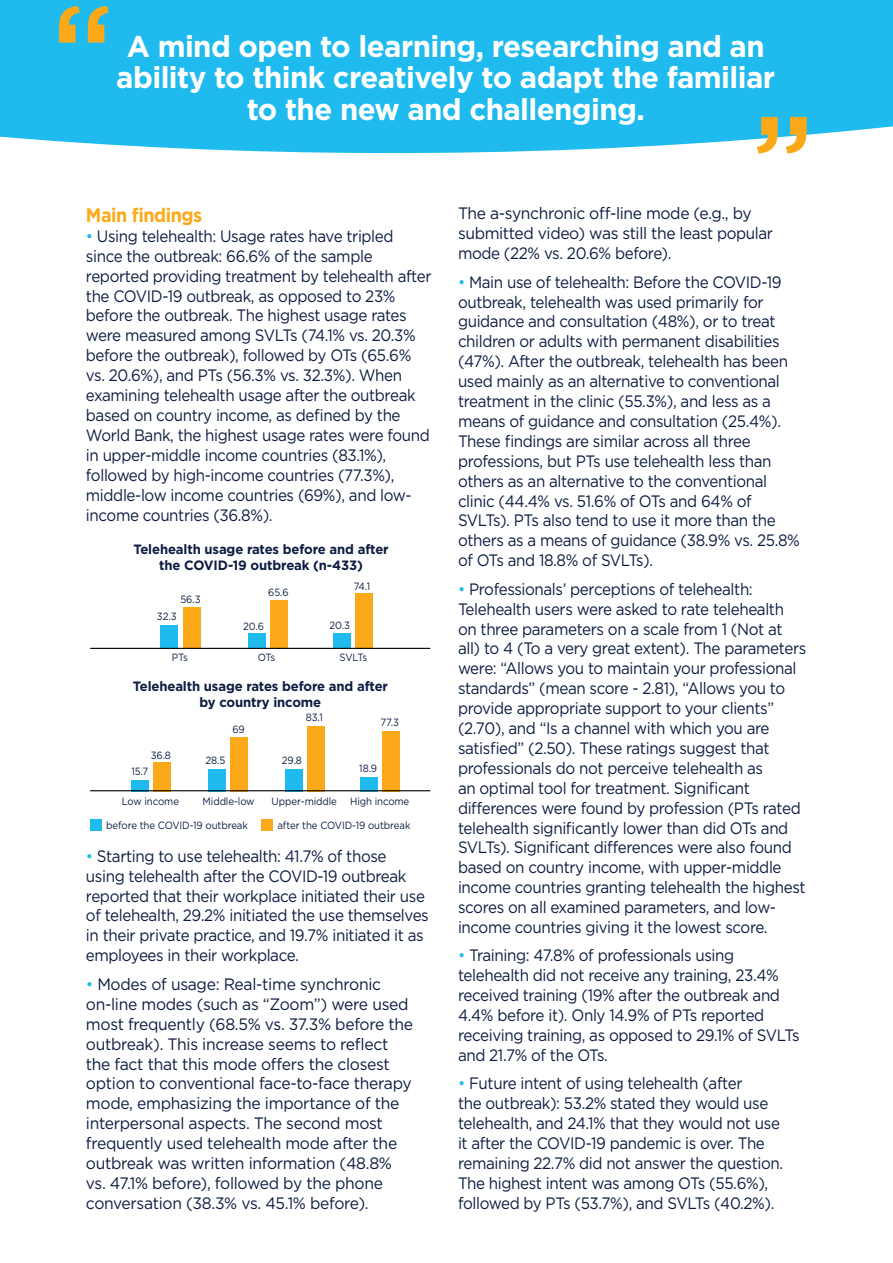
<style>
.page{position:relative;width:893px;height:1263px;background:#fff}
.page>*{position:absolute;margin:0;border:0;box-sizing:border-box;transform-origin:0 0}
.t1{font:500 129.45px "Gotham";color:#fba919;scale:.96 1}
.t2{font:700 30px/31.5px "Gotham";letter-spacing:-.02em;color:#fff;text-align:center}
.t3{font:700 19.5px "Gotham";letter-spacing:-.025em;color:#fba919;scale:.92 1}
.t4{font:16.5px/20px "Gotham";letter-spacing:-.025em;color:#0d1d41;scale:.92 1}
.t5{font:16.5px/20px "Gotham";letter-spacing:-.025em;color:#0d1d41;scale:.95 1}
.t6{font:700 13.5px/16px "Gotham";letter-spacing:-.01em;color:#0d1d41;text-align:center}
.t7{font:10.5px "Gotham";letter-spacing:-.01em;color:#0d1d41;scale:.92 1}
.s1{color:#1fbbee}
</style>
<div class="page">
<div style="left:0;top:0;width:893px;height:154px;background:#1fbbee"></div>
<div style="left:131px;top:780px;width:17px;height:12px;background:#1fbbee"></div>
<div style="left:208px;top:769px;width:17px;height:23px;background:#1fbbee"></div>
<div style="left:285px;top:769px;width:17px;height:23px;background:#1fbbee"></div>
<div style="left:361px;top:777px;width:17px;height:15px;background:#1fbbee"></div>
<div style="left:153px;top:762px;width:18px;height:30px;background:#fba919"></div>
<div style="left:230px;top:737px;width:17px;height:55px;background:#fba919"></div>
<div style="left:307px;top:726px;width:17px;height:66px;background:#fba919"></div>
<div style="left:383px;top:731px;width:17px;height:61px;background:#fba919"></div>
<hr style="left:90px;top:790px;width:340px;height:1px;background:#000">
<div style="left:161px;top:625px;width:17px;height:23px;background:#1fbbee"></div>
<div style="left:248px;top:634px;width:17px;height:14px;background:#1fbbee"></div>
<div style="left:333px;top:634px;width:18px;height:14px;background:#1fbbee"></div>
<div style="left:183px;top:607px;width:17px;height:41px;background:#fba919"></div>
<div style="left:270px;top:600px;width:17px;height:48px;background:#fba919"></div>
<div style="left:355px;top:594px;width:18px;height:54px;background:#fba919"></div>
<hr style="left:90px;top:648px;width:340px;height:1px;background:#000">
<div style="left:90px;top:819px;width:12px;height:12px;background:#1fbbee"></div>
<div style="left:261px;top:819px;width:12px;height:12px;background:#fba919"></div>
<h1 class="t1" style="left:51px;top:-33px;width:66px">“</h1>
<h2 class="t2" style="left:116px;top:30px;width:660px">A mind open to learning, researching and an ability to think creatively to adapt the familiar to the new and challenging.</h2>
<h1 class="t1" style="left:814px;top:193px;width:66px;rotate:-180deg">“</h1>
<p class="t3" style="left:86px;top:202px;width:128px">Main findings</p>
<p class="t4" style="left:86px;top:226px;width:377px"><span class="s1">•</span> Using telehealth: Usage rates have tripled since the outbreak: 66.6% of the sample reported providing treatment by telehealth after the COVID-19 outbreak, as opposed to 23% before the outbreak. The highest usage rates were measured among SVLTs (74.1% vs. 20.3% before the outbreak), followed by OTs (65.6% vs. 20.6%), and PTs (56.3% vs. 32.3%). When examining telehealth usage after the outbreak based on country income, as defined by the World Bank, the highest usage rates were found in upper-middle income countries (83.1%), followed by high-income countries (77.3%), middle-low income countries (69%), and low&shy;income countries (36.8%).</p>
<p class="t6" style="left:133px;top:541px;width:257px">Telehealth usage rates before and after the COVID-19 outbreak (n-433)</p>
<p class="t7" style="left:180px;top:592px;width:23px">56.3</p>
<p class="t7" style="left:157px;top:610px;width:23px">32.3</p>
<p class="t7" style="left:268px;top:585px;width:24px">65.6</p>
<p class="t7" style="left:243px;top:619px;width:24px">20.6</p>
<p class="t7" style="left:354px;top:579px;width:19px">74.1</p>
<p class="t7" style="left:330px;top:618px;width:24px">20.3</p>
<p class="t7" style="left:172px;top:651px;width:19px">PTs</p>
<p class="t7" style="left:258px;top:651px;width:21px">OTs</p>
<p class="t7" style="left:340px;top:651px;width:32px">SVLTs</p>
<p class="t6" style="left:133px;top:678px;width:257px">Telehealth usage rates before and after by country income</p>
<p class="t7" style="left:151px;top:748px;width:24px">36.8</p>
<p class="t7" style="left:131px;top:764px;width:20px">15.7</p>
<p class="t7" style="left:233px;top:722px;width:15px">69</p>
<p class="t7" style="left:205px;top:754px;width:23px">28.5</p>
<p class="t7" style="left:306px;top:711px;width:20px">83.1</p>
<p class="t7" style="left:282px;top:753px;width:23px">29.8</p>
<p class="t7" style="left:381px;top:715px;width:22px">77.3</p>
<p class="t7" style="left:359px;top:762px;width:21px">18.9</p>
<p class="t7" style="left:122px;top:795px;width:64px">Low income</p>
<p class="t7" style="left:203px;top:795px;width:58px">Middle-low</p>
<p class="t7" style="left:271px;top:795px;width:73px">Upper-middle</p>
<p class="t7" style="left:350px;top:795px;width:66px">High income</p>
<p class="t7" style="left:106px;top:818px;width:155px">before the COVID-19 outbreak</p>
<p class="t7" style="left:277px;top:818px;width:146px">after the COVID-19 outbreak</p>
<p class="t4" style="left:86px;top:845px;width:374px"><span class="s1">•</span> Starting to use telehealth: 41.7% of those using telehealth after the COVID-19 outbreak reported that their workplace initiated their use of telehealth, 29.2% initiated the use themselves in their private practice, and 19.7% initiated it as employees in their workplace.</p>
<p class="t5" style="left:86px;top:974px;width:346px"><span class="s1">•</span> Modes of usage: Real-time synchronic on-line modes (such as “Zoom”) were used most frequently (68.5% vs. 37.3% before the outbreak). This increase seems to reflect the fact that this mode offers the closest option to conventional face-to-face therapy mode, emphasizing the importance of the interpersonal aspects. The second most frequently used telehealth mode after the outbreak was written information (48.8% vs. 47.1% before), followed by the phone conversation (38.3% vs. 45.1% before).</p>
<p class="t5" style="left:458px;top:203px;width:333px">The a-synchronic off-line mode (e.g., by submitted video) was still the least popular mode (22% vs. 20.6% before).</p>
<p class="t4" style="left:458px;top:271px;width:373px"><span class="s1">•</span> Main use of telehealth: Before the COVID-19 outbreak, telehealth was used primarily for guidance and consultation (48%), or to treat children or adults with permanent disabilities (47%). After the outbreak, telehealth has been used mainly as an alternative to conventional treatment in the clinic (55.3%), and less as a means of guidance and consultation (25.4%).<br>These findings are similar across all three professions, but PTs use telehealth less than others as an alternative to the conventional clinic (44.4% vs. 51.6% of OTs and 64% of SVLTs). PTs also tend to use it more than the others as a means of guidance (38.9% vs. 25.8% of OTs and 18.8% of SVLTs).</p>
<p class="t4" style="left:458px;top:578px;width:380px"><span class="s1">•</span> Professionals’ perceptions of telehealth:<br>Telehealth users were asked to rate telehealth on three parameters on a scale from 1 (Not at all) to 4 (To a very great extent). The parameters were: “Allows you to maintain your professional standards” (mean score - 2.81), “Allows you to provide appropriate support to your clients” (2.70), and “Is a channel with which you are satisfied” (2.50). These ratings suggest that professionals do not perceive telehealth as<br>an optimal tool for treatment. Significant differences were found by profession (PTs rated telehealth significantly lower than did OTs and SVLTs). Significant differences were also found based on country income, with upper-middle income countries granting telehealth the highest scores on all examined parameters, and low&shy;income countries giving it the lowest score.</p>
<p class="t4" style="left:458px;top:945px;width:373px"><span class="s1">•</span> Training: 47.8% of professionals using telehealth did not receive any training, 23.4% received training (19% after the outbreak and 4.4% before it). Only 14.9% of PTs reported receiving training, as opposed to 29.1% of SVLTs and 21.7% of the OTs.</p>
<p class="t4" style="left:458px;top:1073px;width:355px"><span class="s1">•</span> Future intent of using telehealth (after<br>the outbreak): 53.2% stated they would use telehealth, and 24.1% that they would not use it after the COVID-19 pandemic is over. The remaining 22.7% did not answer the question.<br>The highest intent was among OTs (55.6%), followed by PTs (53.7%), and SVLTs (40.2%).</p>
</div>
